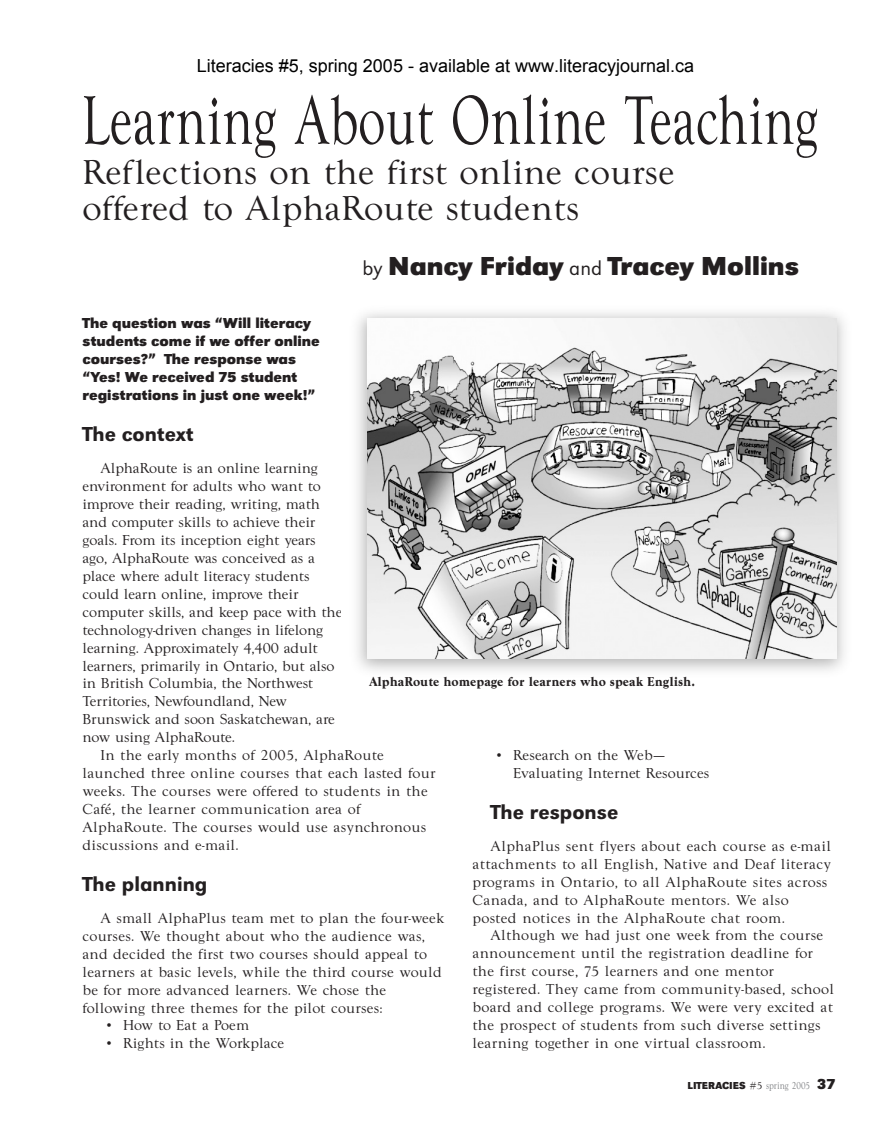
<style>
.page{position:relative;width:891px;height:1134px;background:#fff}
.page>*{position:absolute;margin:0;border:0;box-sizing:border-box;transform-origin:0 0}
.t1{font:72px "Goudy Wtc T";color:#231f20;scale:.7 1}
.t2{font:36px/36px "Goudy Wtc T";color:#231f20}
.t3{font:700 27px "URW Grotesk T";color:#231f20}
.t4{font:500 21px "URW Grotesk T";color:#231f20}
.t5{font:18px "Arial";color:#000}
.t6{font:15px/18px "Goudy Wtc T";letter-spacing:.005em;color:#231f20}
.t7{font:700 15px/18px "URW Grotesk T";color:#231f20}
.t8{font:700 13.5px "Goudy Wtc T";color:#231f20;scale:.9 1}
.t9{font:700 10.5px "URW Grotesk T";color:#231f20}
.s1{font-family:"URW Grotesk T Ligh";font-weight:400;font-size:21px}
.s2{font-family:"Goudy Wtc T";font-weight:400}
.s3{font-family:"Goudy Wtc T";font-weight:400;color:#808285}
.s4{font-size:15px}
</style>
<div class="page">
<img style="left:357px;top:312px;width:487px;height:359px">
<img style="left:368px;top:319px;width:469px;height:340px">
<p class="t5" style="left:197px;top:56px;width:499px">Literacies #5, spring 2005 - available at www.literacyjournal.ca</p>
<h1 class="t1" style="left:82px;top:93px;width:1053px">Learning About Online Teaching</h1>
<h2 class="t2" style="left:82px;top:158px;width:594px">Reflections on the first online course offered to AlphaRoute students</h2>
<h3 class="t3" style="left:363px;top:256px;width:438px"><span class="s1">by</span> Nancy Friday <span class="s1">and</span> Tracey Mollins</h3>
<p class="t7" style="left:82px;top:316px;width:239px">The question was “Will literacy students come if we offer online courses?” The response was “Yes! We received 75 student registrations in just one week!”</p>
<h4 class="t4" style="left:82px;top:426px;width:113px">The context</h4>
<p class="t6" style="left:82px;top:460px;width:262px;text-indent:18px">AlphaRoute is an online learning environment for adults who want to improve their reading, writing, math and computer skills to achieve their goals. From its inception eight years ago, AlphaRoute was conceived as a place where adult literacy students could learn online, improve their computer skills, and keep pace with the technology-driven changes in lifelong learning. Approximately 4,400 adult learners, primarily in Ontario, but also</p>
<p class="t6" style="left:83px;top:676px;width:232px">in British Columbia, the Northwest</p>
<p class="t8" style="left:369px;top:676px;width:364px">AlphaRoute homepage for learners who speak English.</p>
<p class="t6" style="left:83px;top:694px;width:254px">Territories, Newfoundland, New<br>Brunswick and soon Saskatchewan, are now using AlphaRoute.</p>
<p class="t6" style="left:82px;top:748px;width:355px;text-indent:18px">In the early months of 2005, AlphaRoute launched three online courses that each lasted four weeks. The courses were offered to students in the Café, the learner communication area of AlphaRoute. The courses would use asynchronous discussions and e-mail.</p>
<h4 class="t4" style="left:82px;top:876px;width:126px">The planning</h4>
<p class="t6" style="left:82px;top:910px;width:364px;text-indent:18px">A small AlphaPlus team met to plan the four-week courses. We thought about who the audience was, and decided the first two courses should appeal to learners at basic levels, while the third course would be for more advanced learners. We chose the following three themes for the pilot courses:</p>
<p class="t6" style="left:104px;top:1018px;width:147px">• How to Eat a Poem</p>
<p class="t6" style="left:104px;top:1036px;width:182px">• Rights in the Workplace</p>
<p class="t6" style="left:513px;top:748px;width:198px;text-indent:-19px">• Research on the Web—<br>Evaluating Internet Resources</p>
<h4 class="t4" style="left:490px;top:804px;width:129px">The response</h4>
<p class="t6" style="left:472px;top:838px;width:360px;text-indent:18px">AlphaPlus sent flyers about each course as e-mail attachments to all English, Native and Deaf literacy programs in Ontario, to all AlphaRoute sites across Canada, and to AlphaRoute mentors. We also posted notices in the AlphaRoute chat room.</p>
<p class="t6" style="left:472px;top:928px;width:363px;text-indent:18px">Although we had just one week from the course announcement until the registration deadline for the first course, 75 learners and one mentor registered. They came from community-based, school board and college programs. We were very excited at the prospect of students from such diverse settings learning together in one virtual classroom.</p>
<h5 class="t9" style="left:688px;top:1081px;width:149px">LITERACIES <span class="s2">#5</span> <span class="s3">spring 2005</span> <span class="s4">37</span></h5>
</div>
